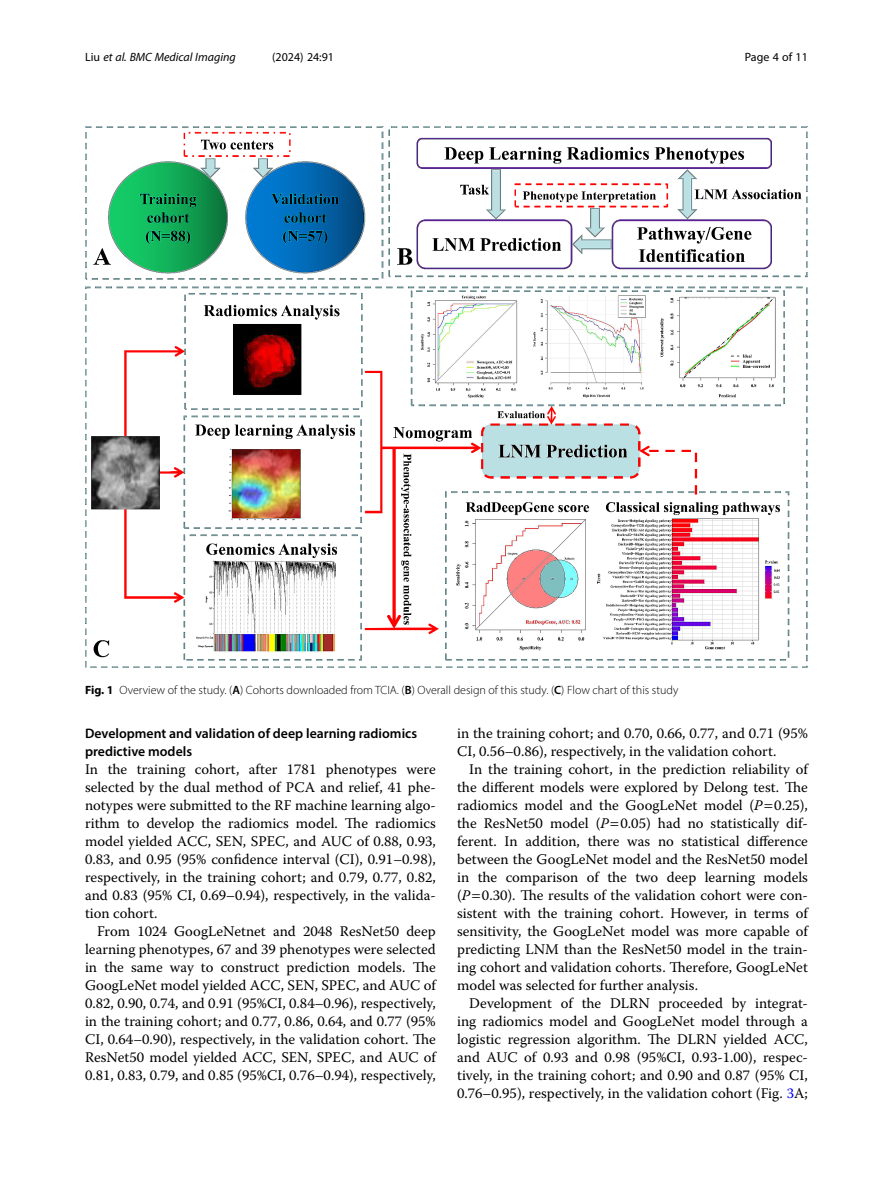
<style>
.page{position:relative;width:893px;height:1191px;background:#fff}
.page>*{position:absolute;margin:0;border:0;box-sizing:border-box;transform-origin:0 0}
.Body_Text_Indent{font:14.7px/18px "Warnock Pro";color:#000;text-align:justify}
.Body_Text{font:14.7px/18px "Warnock Pro";color:#000;text-align:justify}
.Head_2{font:600 13.8px/18px "Myriad Pro";color:#000}
.Figure_Caption{font:300 12px "Myriad Pro";color:#000}
.t1{font:italic 12px "Myriad Pro";color:#000}
.t2{font:12px "Myriad Pro";color:#000}
.s1{font-style:normal}
.s2{font-weight:700}
.s3{font-weight:600}
.s4{font-style:italic}
.s5{color:#00f}
</style>
<div class="page">
<img style="left:85px;top:126px;width:723px;height:541px">
<p class="t1" style="left:85px;top:50px;width:152px"><span class="s1">Liu</span> et al. BMC Medical Imaging</p>
<p class="t2" style="left:272px;top:50px;width:63px">(2024) 24:91</p>
<p class="t2" style="left:745px;top:50px;width:65px">Page 4 of 11</p>
<p class="Figure_Caption" style="left:85px;top:683px;width:595px"><span class="s2">Fig. 1</span> Overview of the study. (<span class="s3">A</span>) Cohorts downloaded from TCIA. (<span class="s3">B</span>) Overall design of this study. (<span class="s3">C</span>) Flow chart of this study</p>
<p class="Head_2" style="left:85px;top:724px;width:334px">Development and validation of deep learning radiomics predictive models</p>
<p class="Body_Text" style="left:85px;top:760px;width:352px">In the training cohort, after 1781 phenotypes were selected by the dual method of PCA and relief, 41 phe&shy;notypes were submitted to the RF machine learning algo&shy;rithm to develop the radiomics model. The radiomics model yielded ACC, SEN, SPEC, and AUC of 0.88, 0.93, 0.83, and 0.95 (95% confidence interval (CI), 0.91–0.98), respectively, in the training cohort; and 0.79, 0.77, 0.82, and 0.83 (95% CI, 0.69–0.94), respectively, in the valida&shy;tion cohort.</p>
<p class="Body_Text_Indent" style="left:85px;top:922px;width:352px;text-indent:12px">From 1024 GoogLeNetnet and 2048 ResNet50 deep learning phenotypes, 67 and 39 phenotypes were selected in the same way to construct prediction models. The GoogLeNet model yielded ACC, SEN, SPEC, and AUC of 0.82, 0.90, 0.74, and 0.91 (95%CI, 0.84–0.96), respectively, in the training cohort; and 0.77, 0.86, 0.64, and 0.77 (95% CI, 0.64–0.90), respectively, in the validation cohort. The ResNet50 model yielded ACC, SEN, SPEC, and AUC of 0.81, 0.83, 0.79, and 0.85 (95%CI, 0.76–0.94), respectively,</p>
<p class="Body_Text_Indent" style="left:457px;top:724px;width:352px">in the training cohort; and 0.70, 0.66, 0.77, and 0.71 (95%<br>CI, 0.56–0.86), respectively, in the validation cohort.</p>
<p class="Body_Text_Indent" style="left:457px;top:760px;width:352px;text-indent:12px">In the training cohort, in the prediction reliability of the different models were explored by Delong test. The radiomics model and the GoogLeNet model (<span class="s4">P</span> 0.25), the ResNet50 model (<span class="s4">P</span> 0.05) had no statistically dif&shy;ferent. In addition, there was no statistical difference between the GoogLeNet model and the ResNet50 model in the comparison of the two deep learning models (<span class="s4">P</span> 0.30). The results of the validation cohort were con&shy;sistent with the training cohort. However, in terms of sensitivity, the GoogLeNet model was more capable of predicting LNM than the ResNet50 model in the train&shy;ing cohort and validation cohorts. Therefore, GoogLeNet model was selected for further analysis.</p>
<p class="Body_Text_Indent" style="left:457px;top:994px;width:352px;text-indent:12px">Development of the DLRN proceeded by integrat&shy;ing radiomics model and GoogLeNet model through a logistic regression algorithm. The DLRN yielded ACC, and AUC of 0.93 and 0.98 (95%CI, 0.93-1.00), respec&shy;tively, in the training cohort; and 0.90 and 0.87 (95% CI, 0.76–0.95), respectively, in the validation cohort (Fig. <span class="s5">3</span>A;</p>
</div>
